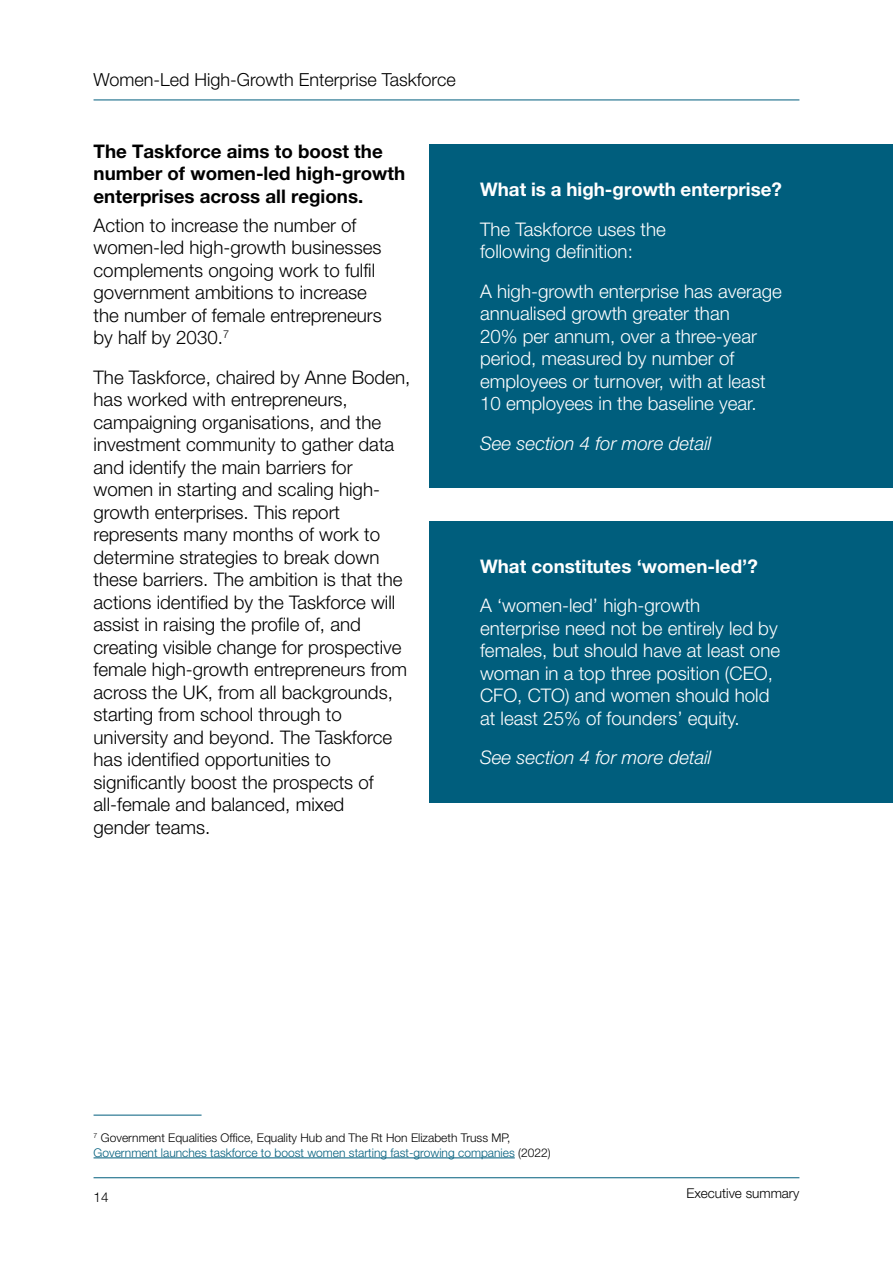
<style>
.page{position:relative;width:893px;height:1263px;background:#fff}
.page>*{position:absolute;margin:0;border:0;box-sizing:border-box;transform-origin:0 0}
.Body_Copy_greps{font:300 18.75px/22.5px "Helvetica Neue LT Pro";color:#000}
.Question_box_text_right_hand_page{font:300 18.75px/22.5px "Helvetica Neue LT Pro";color:#fff}
.Heading_C{font:700 18.75px/22.5px "Helvetica Neue LT Pro";color:#000}
.Question_box_head_right_hand_page{font:700 18.75px "Helvetica Neue LT Pro";color:#fff}
.Question_box_text_right_hand_page-2{font:italic 300 18.75px "Helvetica Neue LT Pro";color:#fff}
.t1{font:300 18px "Helvetica Neue LT Pro";color:#000}
.t2{font:300 13.5px "Helvetica Neue LT Pro";color:#000}
.Footnote{font:300 12px/14.4px "Helvetica Neue LT Pro";color:#000}
.s1{color:#005e7d}
</style>
<div class="page">
<hr style="left:94px;top:100px;width:705px;height:1px;background:#005e7d">
<hr style="left:94px;top:1177px;width:705px;height:1px;background:#005e7d">
<hr style="left:94px;top:1115px;width:108px;height:1px;background:#005e7d">
<hr style="left:94px;top:1157px;width:421px;height:1px;background:#005e7d">
<div style="left:429px;top:145px;width:463px;height:343px;background:#005e7d"></div>
<div style="left:429px;top:521px;width:463px;height:281px;background:#005e7d"></div>
<p class="t1" style="left:94px;top:68px;width:364px">Women-Led High-Growth Enterprise Taskforce</p>
<h3 class="Heading_C" style="left:94px;top:140px;width:313px">The Taskforce aims to boost the number of women-led high-growth enterprises across all regions.</h3>
<p class="Body_Copy_greps" style="left:94px;top:214px;width:290px">Action to increase the number of women-led high-growth businesses complements ongoing work to fulfil government ambitions to increase the number of female entrepreneurs by half by 2030.<sup>7</sup></p>
<p class="Body_Copy_greps" style="left:94px;top:366px;width:318px">The Taskforce, chaired by Anne Boden, has worked with entrepreneurs, campaigning organisations, and the investment community to gather data and identify the main barriers for women in starting and scaling high&shy;growth enterprises. This report represents many months of work to determine strategies to break down these barriers. The ambition is that the actions identified by the Taskforce will assist in raising the profile of, and creating visible change for prospective female high-growth entrepreneurs from across the UK, from all backgrounds, starting from school through to university and beyond. The Taskforce has identified opportunities to significantly boost the prospects of all-female and balanced, mixed<br>gender teams.</p>
<p class="Question_box_head_right_hand_page" style="left:480px;top:178px;width:303px">What is a high-growth enterprise?</p>
<p class="Question_box_text_right_hand_page" style="left:480px;top:217px;width:187px">The Taskforce uses the following definition:</p>
<p class="Question_box_text_right_hand_page" style="left:480px;top:279px;width:303px">A high-growth enterprise has average annualised growth greater than<br>20% per annum, over a three‑year period, measured by number of employees or turnover, with at least 10 employees in the baseline year.</p>
<p class="Question_box_text_right_hand_page-2" style="left:480px;top:432px;width:233px">See section 4 for more detail</p>
<p class="Question_box_head_right_hand_page" style="left:480px;top:554px;width:279px">What constitutes ‘women-led’?</p>
<p class="Question_box_text_right_hand_page" style="left:480px;top:594px;width:302px">A ‘women-led’ high-growth enterprise need not be entirely led by females, but should have at least one woman in a top three position (CEO, CFO, CTO) and women should hold at least 25% of founders’ equity.</p>
<p class="Question_box_text_right_hand_page-2" style="left:480px;top:746px;width:233px">See section 4 for more detail</p>
<p class="Footnote" style="left:94px;top:1130px;width:459px"><sup>7</sup> Government Equalities Office, Equality Hub and The Rt Hon Elizabeth Truss MP,<br><span class="s1">Government launches taskforce to boost women starting fast-growing companies</span> (2022)</p>
<p class="t2" style="left:94px;top:1188px;width:17px">14</p>
<p class="t2" style="left:686px;top:1185px;width:115px">Executive summary</p>
</div>
